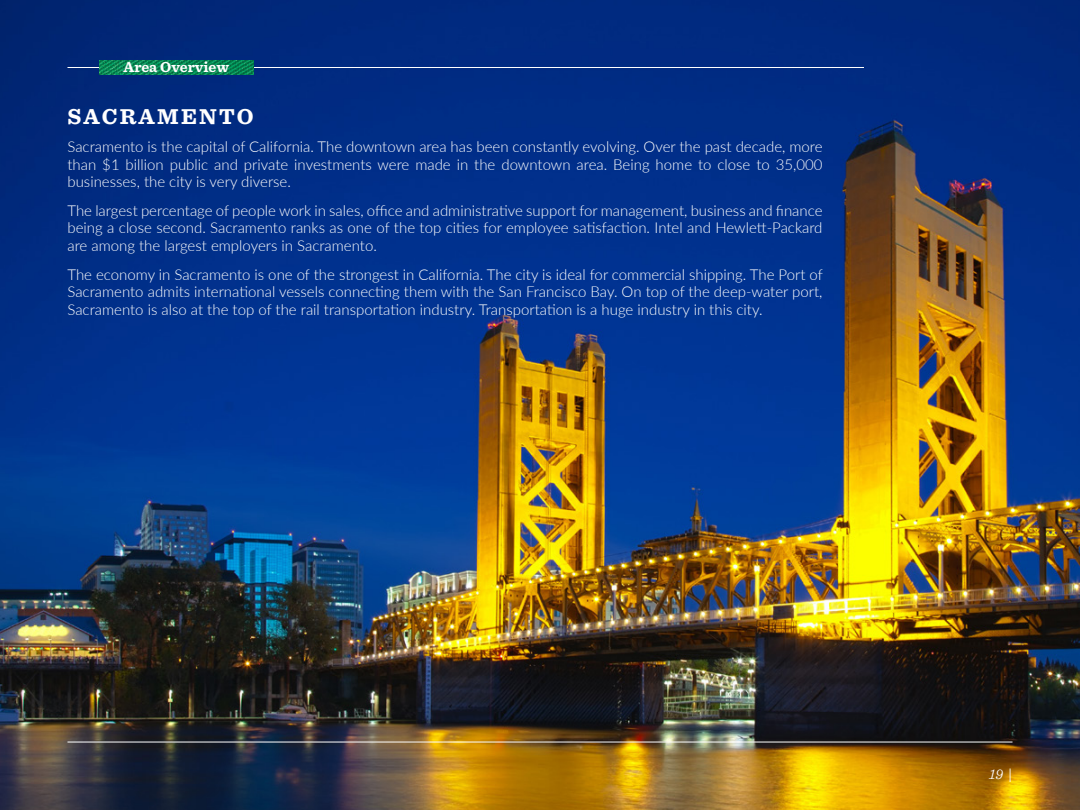
<style>
.page{position:relative;width:1080px;height:810px;background:#fff}
.page>*{position:absolute;margin:0;border:0;box-sizing:border-box;transform-origin:0 0}
.t1{font:700 22.5px "Sentinel";letter-spacing:.1em;color:#fff}
.t2{font:300 15px/17.5px "Lato";color:#fff;text-align:justify}
.t3{font:700 15px "Sentinel";color:#fff}
.t4{font:italic 300 15px "Sentinel";color:#fff}
.s1{font-weight:400;font-style:normal}
</style>
<div class="page">
<img style="left:0;top:0;width:1080px;height:810px">
<hr style="left:68px;top:67px;width:796px;height:1px;background:#fff">
<hr style="left:68px;top:742px;width:944px;height:1px;background:#fff">
<img style="left:99px;top:61px;width:154px;height:13px">
<p class="t3" style="left:123px;top:55px;width:107px">Area Overview</p>
<p class="t3" style="left:143px;top:56px;width:91px">Mant ca, CA</p>
<h1 class="t1" style="left:68px;top:99px;width:188px">SACRAMENTO</h1>
<p class="t2" style="left:67px;top:137px;width:757px">Sacramento is the capital of California. The downtown area has been constantly evolving. Over the past decade, more than $1 billion public and private investments were made in the downtown area. Being home to close to 35,000 businesses, the city is very diverse.</p>
<p class="t2" style="left:67px;top:201px;width:757px">The largest percentage of people work in sales, office and administrative support for management, business and finance being a close second. Sacramento ranks as one of the top cities for employee satisfaction. Intel and Hewlett-Packard are among the largest employers in Sacramento.</p>
<p class="t2" style="left:67px;top:265px;width:757px">The economy in Sacramento is one of the strongest in California. The city is ideal for commercial shipping. The Port of Sacramento admits international vessels connecting them with the San Francisco Bay. On top of the deep-water port, Sacramento is also at the top of the rail transportation industry. Transportation is a huge industry in this city.</p>
<p class="t4" style="left:989px;top:763px;width:25px">19 <span class="s1">|</span></p>
</div>
